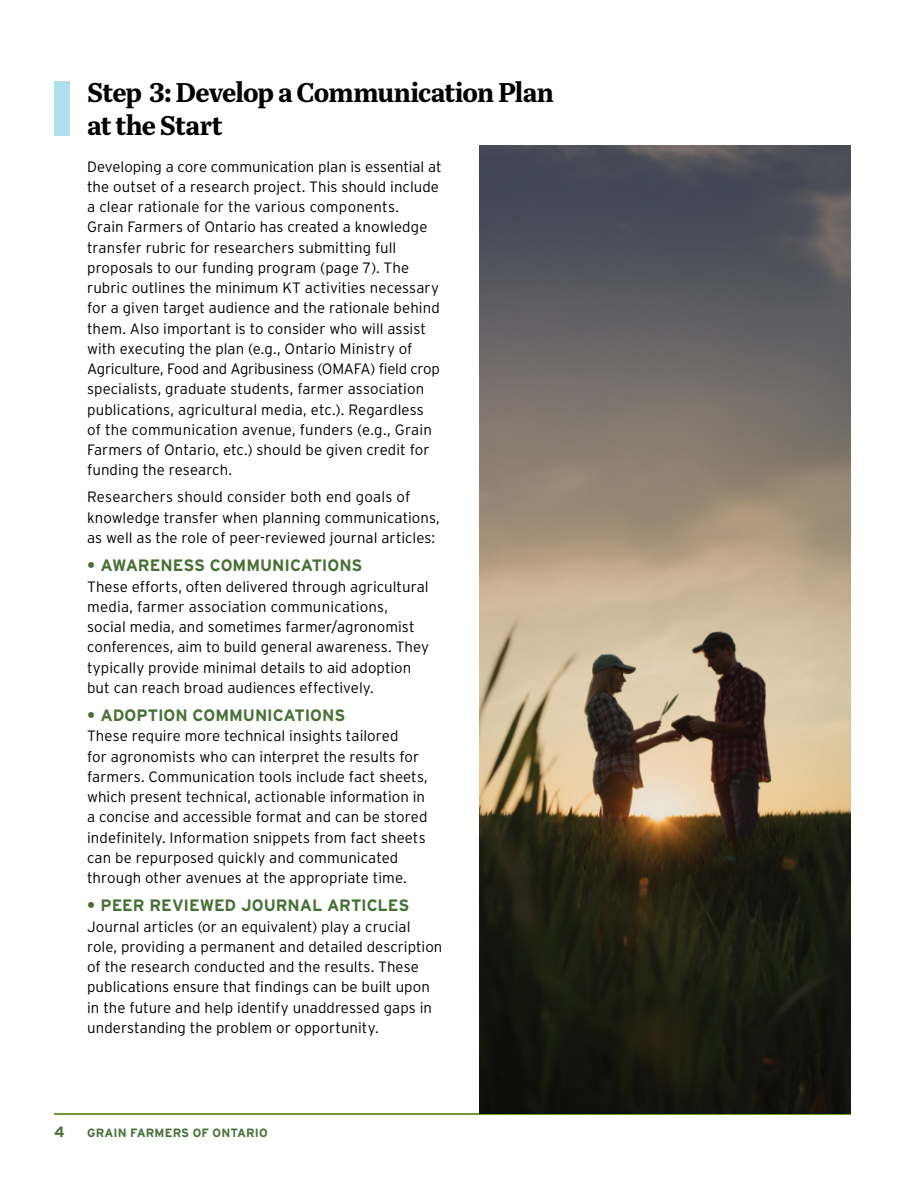
<style>
.page{position:relative;width:918px;height:1188px;background:#fff}
.page>*{position:absolute;margin:0;border:0;box-sizing:border-box;transform-origin:0 0}
.t1{font:700 28.05px/33px "Quinn Text";letter-spacing:-.03em;color:#000;scale:.96 1}
.t2{font:700 16.5px "Interstate";letter-spacing:-.005em;color:#487036}
.t3{font:300 15px/20.2px "Interstate";letter-spacing:.005em;color:#000}
.t4{font:700 15px "Interstate";color:#487036}
.t5{font:700 12px "Interstate";letter-spacing:.01em;color:#487036}
</style>
<div class="page">
<hr style="left:54px;top:1113px;width:796px;height:2px;background:#6e9934">
<img style="left:479px;top:145px;width:371px;height:969px">
<div style="left:54px;top:81px;width:16px;height:54px;background:#ade0ec"></div>
<h1 class="t1" style="left:87px;top:75px;width:488px">Step 3: Develop a Communication Plan at the Start</h1>
<p class="t3" style="left:87px;top:156px;width:356px">Developing a core communication plan is essential at the outset of a research project. This should include a clear rationale for the various components.<br>Grain Farmers of Ontario has created a knowledge transfer rubric for researchers submitting full proposals to our funding program (page 7). The rubric outlines the minimum KT activities necessary for a given target audience and the rationale behind them. Also important is to consider who will assist with executing the plan (e.g., Ontario Ministry of Agriculture, Food and Agribusiness (OMAFA) field crop specialists, graduate students, farmer association publications, agricultural media, etc.). Regardless<br>of the communication avenue, funders (e.g., Grain Farmers of Ontario, etc.) should be given credit for funding the research.</p>
<p class="t3" style="left:87px;top:487px;width:354px">Researchers should consider both end goals of knowledge transfer when planning communications, as well as the role of peer-reviewed journal articles:</p>
<p class="t2" style="left:87px;top:556px;width:277px">• AWARENESS COMMUNICATIONS</p>
<p class="t3" style="left:87px;top:576px;width:343px">These efforts, often delivered through agricultural media, farmer association communications, social media, and sometimes farmer/agronomist conferences, aim to build general awareness. They typically provide minimal details to aid adoption but can reach broad audiences effectively.</p>
<p class="t2" style="left:87px;top:706px;width:260px">• ADOPTION COMMUNICATIONS</p>
<p class="t3" style="left:87px;top:726px;width:342px">These require more technical insights tailored<br>for agronomists who can interpret the results for farmers. Communication tools include fact sheets, which present technical, actionable information in a concise and accessible format and can be stored indefinitely. Information snippets from fact sheets can be repurposed quickly and communicated through other avenues at the appropriate time.</p>
<p class="t2" style="left:87px;top:896px;width:324px">• PEER REVIEWED JOURNAL ARTICLES</p>
<p class="t3" style="left:87px;top:916px;width:357px">Journal articles (or an equivalent) play a crucial role, providing a permanent and detailed description of the research conducted and the results. These publications ensure that findings can be built upon in the future and help identify unaddressed gaps in understanding the problem or opportunity.</p>
<p class="t4" style="left:54px;top:1124px;width:12px">4</p>
<p class="t5" style="left:87px;top:1126px;width:182px">GRAIN FARMERS OF ONTARIO</p>
</div>
